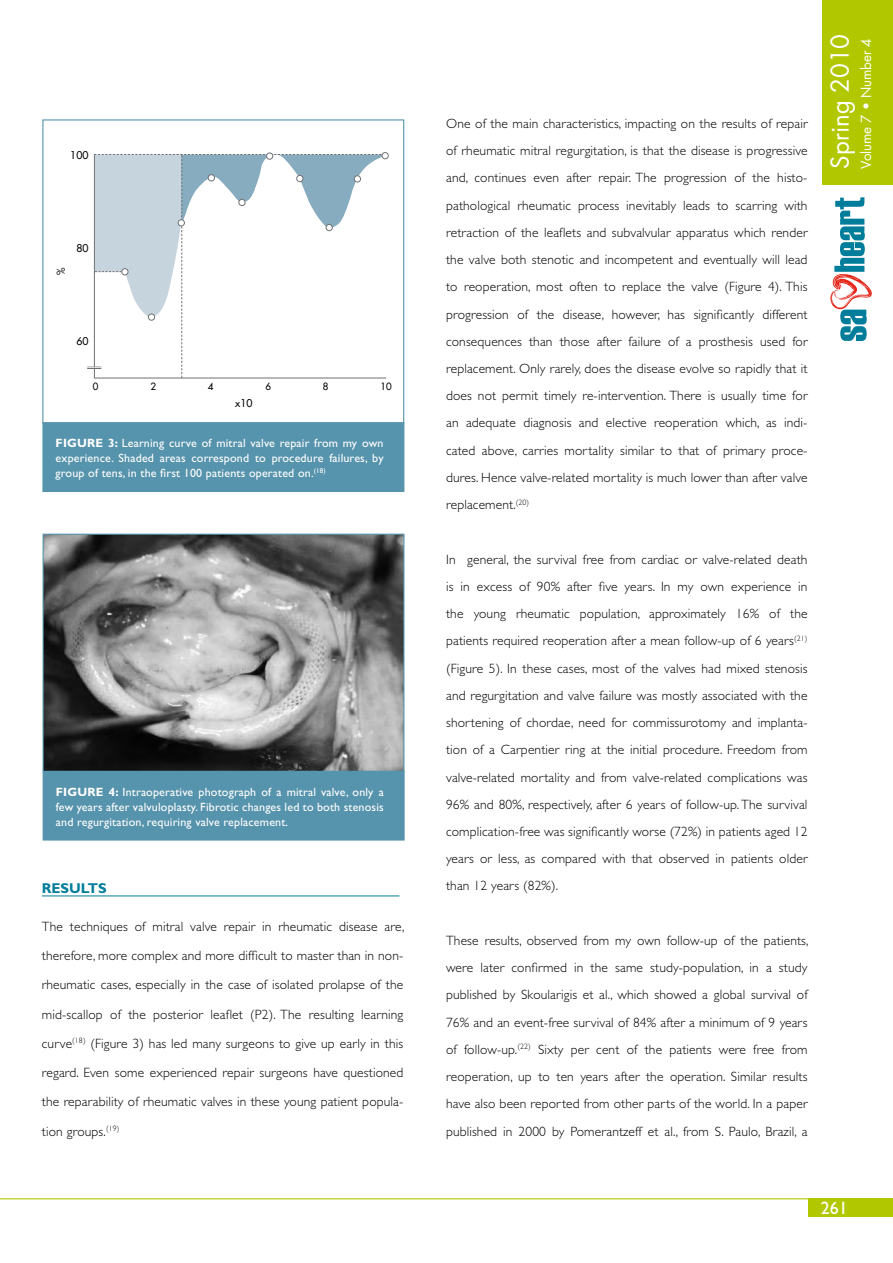
<style>
.page{position:relative;width:893px;height:1263px;background:#fff}
.page>*{position:absolute;margin:0;border:0;box-sizing:border-box;transform-origin:0 0}
.t1{font:24px "Futura Std";color:#fff}
.t2{font:18px "Gill Sans Std";color:#fff}
.t3{font:700 14.25px "Gill Sans Std";color:#007d9a}
.t4{font:300 13.5px/27.3px "Gill Sans Std";letter-spacing:.01em;color:#000;text-align:justify}
.t5{font:13.5px "Futura Std";letter-spacing:-.005em;color:#fff}
.t6{font:12px/15px "Gill Sans Std";letter-spacing:.015em;color:#fff;text-align:justify}
.t7{font:700 12px "Gill Sans Std";letter-spacing:.015em;color:#fff}
.t8{font:500 10.5px "Futura Std";color:#000}
.t9{font:500 9.75px "Futura Std";color:#000}
.s1{font-weight:700}
</style>
<div class="page">
<div style="left:822px;top:0;width:71px;height:185px;background:#b1c800"></div>
<hr style="left:0;top:1198px;width:827px;height:1px;background:#b1c800">
<div style="left:808px;top:1198px;width:85px;height:18px;background:#b1c800"></div>
<svg style="left:830px;top:197px;width:42px;height:144px"></svg>
<div style="left:42px;top:119px;width:362px;height:304px;border:1px solid #5693ac"></div>
<hr style="left:42px;top:895px;width:357px;height:1px;background:#007d9a">
<div style="left:43px;top:423px;width:361px;height:68px;background:#5693ac"></div>
<div style="left:42px;top:422px;width:362px;height:70px;border:1px solid #5693ac"></div>
<div style="left:382px;top:152px;width:7px;height:7px;border:1px solid #707173;border-radius:50%"></div>
<svg style="left:87px;top:153px;width:301px;height:225px"></svg>
<div style="left:121px;top:268px;width:7px;height:7px;border:1px solid #707173;border-radius:50%"></div>
<img style="left:45px;top:536px;width:357px;height:234px">
<div style="left:43px;top:534px;width:361px;height:238px;border:1px solid #5693ac"></div>
<div style="left:43px;top:771px;width:361px;height:69px;background:#5693ac"></div>
<p class="t8" style="left:70px;top:148px;width:20px">100</p>
<p class="t8" style="left:54px;top:275px;width:9px;rotate:-90deg">%</p>
<p class="t8" style="left:76px;top:242px;width:14px">80</p>
<p class="t8" style="left:76px;top:335px;width:14px">60</p>
<p class="t9" style="left:93px;top:380px;width:7px">0</p>
<p class="t9" style="left:150px;top:380px;width:7px">2</p>
<p class="t9" style="left:208px;top:380px;width:7px">4</p>
<p class="t9" style="left:265px;top:380px;width:7px">6</p>
<p class="t9" style="left:323px;top:380px;width:7px">8</p>
<p class="t9" style="left:380px;top:380px;width:13px">10</p>
<p class="t8" style="left:235px;top:396px;width:19px">x10</p>
<p class="t6" style="left:56px;top:436px;width:329px;text-indent:52px"><span class="s1">3:</span> Learning curve of mitral valve repair from my own experience. Shaded areas correspond to procedure failures, by group of tens, in the first 100 patients operated on.<sup>(18)</sup></p>
<p class="t7" style="left:56px;top:436px;width:31px">FIGURE</p>
<p class="t6" style="left:56px;top:784px;width:329px;text-indent:53px"><span class="s1">4:</span> Intraoperative photograph of a mitral valve, only a few years after valvuloplasty. Fibrotic changes led to both stenosis and regurgitation, requiring valve replacement.</p>
<p class="t7" style="left:56px;top:784px;width:31px">FIGURE</p>
<p class="t3" style="left:42px;top:880px;width:66px">RESULTS</p>
<p class="t4" style="left:42px;top:912px;width:364px;line-height:29.2px">The techniques of mitral valve repair in rheumatic disease are, therefore, more complex and more difficult to master than in non&shy;rheumatic cases, especially in the case of isolated prolapse of the mid-scallop of the posterior leaflet (P2). The resulting learning curve<sup>(18)</sup> (Figure 3) has led many surgeons to give up early in this regard. Even some experienced repair surgeons have questioned the reparability of rheumatic valves in these young patient popula&shy;tion groups.<sup>(19)</sup></p>
<p class="t4" style="left:446px;top:110px;width:363px">One of the main characteristics, impacting on the results of repair of rheumatic mitral regurgitation, is that the disease is progressive and, continues even after repair. The progression of the histo&shy;pathological rheumatic process inevitably leads to scarring with retraction of the leaflets and subvalvular apparatus which render the valve both stenotic and incompetent and eventually will lead to reoperation, most often to replace the valve (Figure 4). This progression of the disease, however, has significantly different consequences than those after failure of a prosthesis used for replacement. Only rarely, does the disease evolve so rapidly that it does not permit timely re-intervention. There is usually time for an adequate diagnosis and elective reoperation which, as indi&shy;cated above, carries mortality similar to that of primary proce&shy;dures. Hence valve-related mortality is much lower than after valve replacement.<sup>(20)</sup></p>
<p class="t4" style="left:446px;top:546px;width:363px">In general, the survival free from cardiac or valve-related death is in excess of 90% after five years. In my own experience in the young rheumatic population, approximately 16% of the patients required reoperation after a mean follow-up of 6 years<sup>(21) </sup>(Figure 5). In these cases, most of the valves had mixed stenosis and regurgitation and valve failure was mostly associated with the shortening of chordae, need for commissurotomy and implanta&shy;tion of a Carpentier ring at the initial procedure. Freedom from valve-related mortality and from valve-related complications was 96% and 80%, respectively, after 6 years of follow-up. The survival complication-free was significantly worse (72%) in patients aged 12 years or less, as compared with that observed in patients older than 12 years (82%).</p>
<p class="t4" style="left:446px;top:927px;width:364px">These results, observed from my own follow-up of the patients, were later confirmed in the same study-population, in a study published by Skoularigis et al., which showed a global survival of 76% and an event-free survival of 84% after a minimum of 9 years of follow-up.<sup>(22)</sup> Sixty per cent of the patients were free from reoperation, up to ten years after the operation. Similar results have also been reported from other parts of the world. In a paper published in 2000 by Pomerantzeff et al., from S. Paulo, Brazil, a</p>
<h1 class="t1" style="left:825px;top:169px;width:136px;rotate:-90deg">Spring 2010</h1>
<p class="t5" style="left:857px;top:169px;width:132px;rotate:-90deg">Volume 7 • Number 4</p>
<h2 class="t2" style="left:821px;top:1197px;width:28px">261</h2>
</div>
